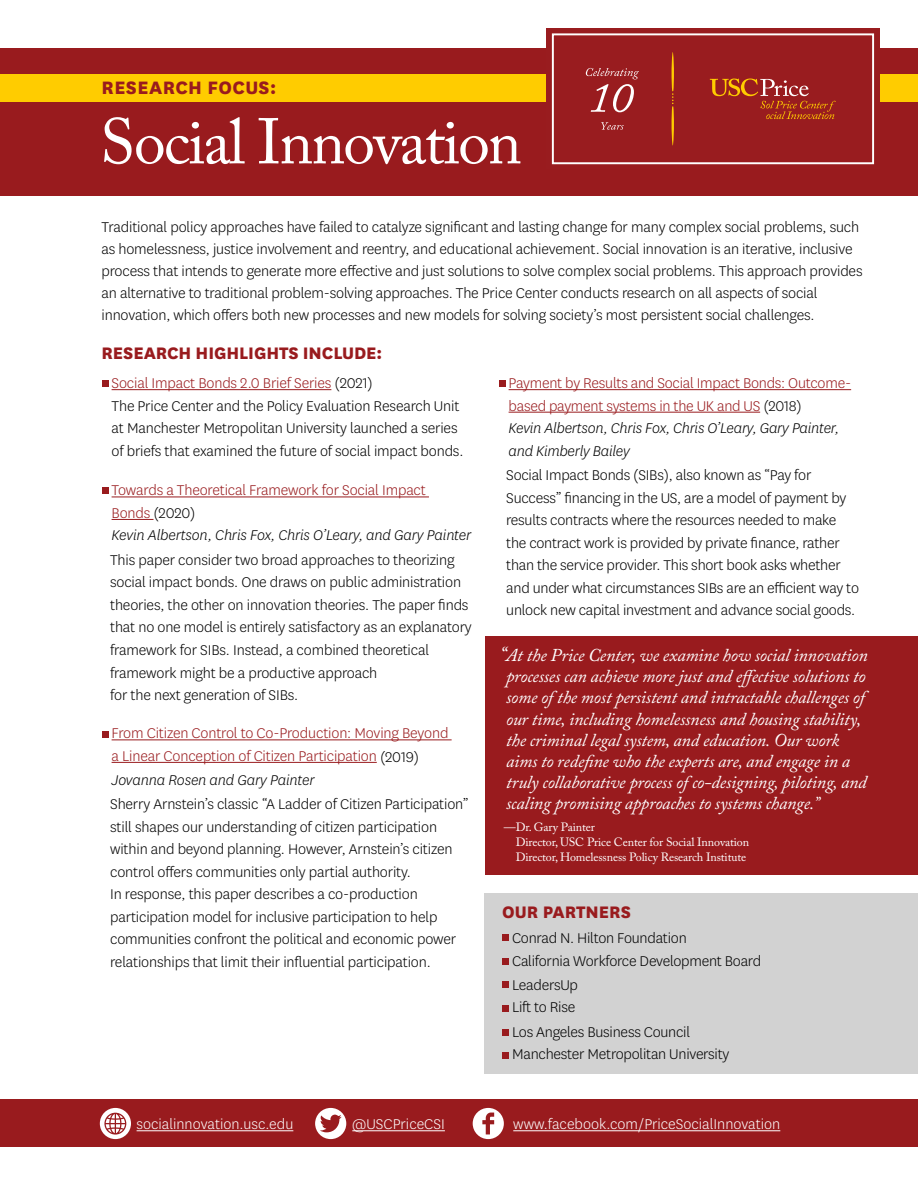
<style>
.page{position:relative;width:918px;height:1188px;background:#fff}
.page>*{position:absolute;margin:0;border:0;box-sizing:border-box;transform-origin:0 0}
.t1{font:63.9px "Adobe Caslon Pro";letter-spacing:-.03em;color:#fff}
.t2{font:800 21px "National";letter-spacing:.02em;color:#991b1e}
.t3{font:800 19.5px "National";letter-spacing:-.005em;color:#991b1e}
.t4{font:italic 18px/21px "Adobe Caslon Pro";letter-spacing:-.01em;color:#fff}
.t5{font:300 16.5px/22.5px "National";letter-spacing:-.01em;color:#000}
.t6{font:300 16.5px/22.5px "National";letter-spacing:-.015em;color:#991b1e}
.t7{font:italic 300 16.5px/22.5px "National";letter-spacing:-.01em;color:#000}
.t8{font:300 16.5px "National";color:#fff}
.t9{font:12px/15px "Adobe Caslon Pro";letter-spacing:-.01em;color:#fff}
.s1{color:#991b1e}
.s2{font-style:normal;color:#991b1e}
.s3{font-style:normal}
.s4{color:#000}
.s5{font-style:italic;color:#000}
.s6{font-size:21px}
</style>
<div class="page">
<div style="left:485px;top:893px;width:433px;height:181px;background:#d2d2d2"></div>
<div style="left:0;top:48px;width:918px;height:148px;background:#991b1e"></div>
<div style="left:0;top:74px;width:918px;height:28px;background:#fc0"></div>
<hr style="left:112px;top:389px;width:219px;height:1px;background:#991b1e">
<hr style="left:112px;top:497px;width:317px;height:1px;background:#991b1e">
<hr style="left:112px;top:519px;width:42px;height:1px;background:#991b1e">
<hr style="left:112px;top:739px;width:340px;height:1px;background:#991b1e">
<hr style="left:112px;top:762px;width:265px;height:1px;background:#991b1e">
<div style="left:102px;top:380px;width:7px;height:7px;background:#991b1e"></div>
<div style="left:102px;top:487px;width:7px;height:7px;background:#991b1e"></div>
<div style="left:102px;top:731px;width:7px;height:7px;background:#991b1e"></div>
<hr style="left:509px;top:389px;width:342px;height:1px;background:#991b1e">
<hr style="left:509px;top:412px;width:251px;height:1px;background:#991b1e">
<div style="left:499px;top:380px;width:7px;height:7px;background:#991b1e"></div>
<div style="left:502px;top:934px;width:7px;height:7px;background:#991b1e"></div>
<div style="left:502px;top:958px;width:7px;height:7px;background:#991b1e"></div>
<div style="left:502px;top:981px;width:7px;height:7px;background:#991b1e"></div>
<div style="left:502px;top:1005px;width:7px;height:7px;background:#991b1e"></div>
<div style="left:502px;top:1029px;width:7px;height:7px;background:#991b1e"></div>
<div style="left:502px;top:1052px;width:7px;height:7px;background:#991b1e"></div>
<div style="left:486px;top:636px;width:432px;height:238px;background:#991b1e"></div>
<div style="left:0;top:1099px;width:918px;height:48px;background:#991b1e"></div>
<div style="left:473px;top:1108px;width:31px;height:31px;background:#fff;border-radius:50%"></div>
<svg style="left:482px;top:1113px;width:12px;height:21px"></svg>
<div style="left:315px;top:1108px;width:31px;height:31px;background:#fff;border-radius:50%"></div>
<svg style="left:320px;top:1115px;width:22px;height:17px"></svg>
<div style="left:100px;top:1108px;width:31px;height:31px;background:#fff;border-radius:50%"></div>
<svg style="left:104px;top:1113px;width:22px;height:22px"></svg>
<hr style="left:513px;top:1130px;width:267px;height:1px;background:#fff">
<hr style="left:137px;top:1130px;width:156px;height:1px;background:#fff">
<hr style="left:352px;top:1130px;width:93px;height:1px;background:#fff">
<div style="left:546px;top:29px;width:333px;height:140px;background:linear-gradient(to bottom,#9b2023,#9b2023)"></div>
<div style="left:552px;top:33px;width:322px;height:131px;background:#991c1f;border:2px solid #fff"></div>
<svg style="left:671px;top:52px;width:3px;height:94px"></svg>
<svg style="left:601px;top:122px;width:23px;height:8px"></svg>
<svg style="left:586px;top:68px;width:53px;height:44px"></svg>
<svg style="left:710px;top:79px;width:126px;height:40px"></svg>
<p class="t2" style="left:102px;top:72px;width:176px">RESEARCH FOCUS:</p>
<h1 class="t1" style="left:100px;top:104px;width:423px">Social Innovation</h1>
<p class="t5" style="left:102px;top:215px;width:763px">Traditional policy approaches have failed to catalyze significant and lasting change for many complex social problems, such as homelessness, justice involvement and reentry, and educational achievement. Social innovation is an iterative, inclusive process that intends to generate more effective and just solutions to solve complex social problems. This approach provides an alternative to traditional problem-solving approaches. The Price Center conducts research on all aspects of social innovation, which offers both new processes and new models for solving society’s most persistent social challenges.</p>
<p class="t3" style="left:102px;top:339px;width:282px">RESEARCH HIGHLIGHTS INCLUDE:</p>
<p class="t5" style="left:112px;top:371px;width:353px"><span class="s1">Social Impact Bonds 2.0 Brief Series</span> (2021)<br>The Price Center and the Policy Evaluation Research Unit at Manchester Metropolitan University launched a series of briefs that examined the future of social impact bonds.</p>
<p class="t7" style="left:112px;top:479px;width:361px"><span class="s2">Towards a Theoretical Framework for Social Impact<br>Bonds</span> <span class="s3">(2020)<br></span>Kevin Albertson, Chris Fox, Chris O’Leary, and Gary Painter</p>
<p class="t5" style="left:110px;top:548px;width:363px">This paper consider two broad approaches to theorizing social impact bonds. One draws on public administration theories, the other on innovation theories. The paper finds that no one model is entirely satisfactory as an explanatory framework for SIBs. Instead, a combined theoretical framework might be a productive approach<br>for the next generation of SIBs.</p>
<p class="t6" style="left:112px;top:721px;width:338px">From Citizen Control to Co-Production: Moving Beyond a Linear Conception of Citizen Participation <span class="s4">(2019)</span></p>
<p class="t7" style="left:112px;top:768px;width:205px">Jovanna Rosen and Gary Painter</p>
<p class="t5" style="left:110px;top:793px;width:360px">Sherry Arnstein’s classic “A Ladder of Citizen Participation” still shapes our understanding of citizen participation within and beyond planning. However, Arnstein’s citizen control offers communities only partial authority.<br>In response, this paper describes a co-production participation model for inclusive participation to help communities confront the political and economic power relationships that limit their influential participation.</p>
<p class="t6" style="left:509px;top:371px;width:344px">Payment by Results and Social Impact Bonds: Outcome&shy;based payment systems in the UK and US <span class="s4">(2018)<br></span><span class="s5">Kevin Albertson, Chris Fox, Chris O’Leary, Gary Painter, and Kimberly Bailey</span></p>
<p class="t5" style="left:506px;top:463px;width:354px">Social Impact Bonds (SIBs), also known as “Pay for Success” financing in the US, are a model of payment by results contracts where the resources needed to make the contract work is provided by private finance, rather than the service provider. This short book asks whether and under what circumstances SIBs are an efficient way to unlock new capital investment and advance social goods.</p>
<p class="t4" style="left:506px;top:645px;width:363px;text-indent:-7px"><span class="s6">“</span>At the Price Center, we examine how social innovation processes can achieve more just and effective solutions to some of the most persistent and intractable challenges of our time, including homelessness and housing stability, the criminal legal system, and education. Our work aims to redefine who the experts are, and engage in a truly collaborative process of co-designing, piloting, and scaling promising approaches to systems change.”</p>
<p class="t9" style="left:516px;top:819px;width:235px;text-indent:-12px">—Dr. Gary Painter<br>Director, USC Price Center for Social Innovation<br>Director, Homelessness Policy Research Institute</p>
<p class="t3" style="left:502px;top:898px;width:130px">OUR PARTNERS</p>
<p class="t5" style="left:512px;top:925px;width:251px;line-height:23.5px">Conrad N. Hilton Foundation<br>California Workforce Development Board<br>LeadersUp</p>
<p class="t5" style="left:512px;top:994px;width:180px;line-height:25px">Lift to Rise<br>Los Angeles Business Council</p>
<p class="t5" style="left:512px;top:1042px;width:219px">Manchester Metropolitan University</p>
<p class="t8" style="left:137px;top:1114px;width:158px">socialinnovation.usc.edu</p>
<p class="t8" style="left:352px;top:1114px;width:94px">@USCPriceCSI</p>
<p class="t8" style="left:513px;top:1114px;width:269px">www.facebook.com/PriceSocialInnovation</p>
</div>
